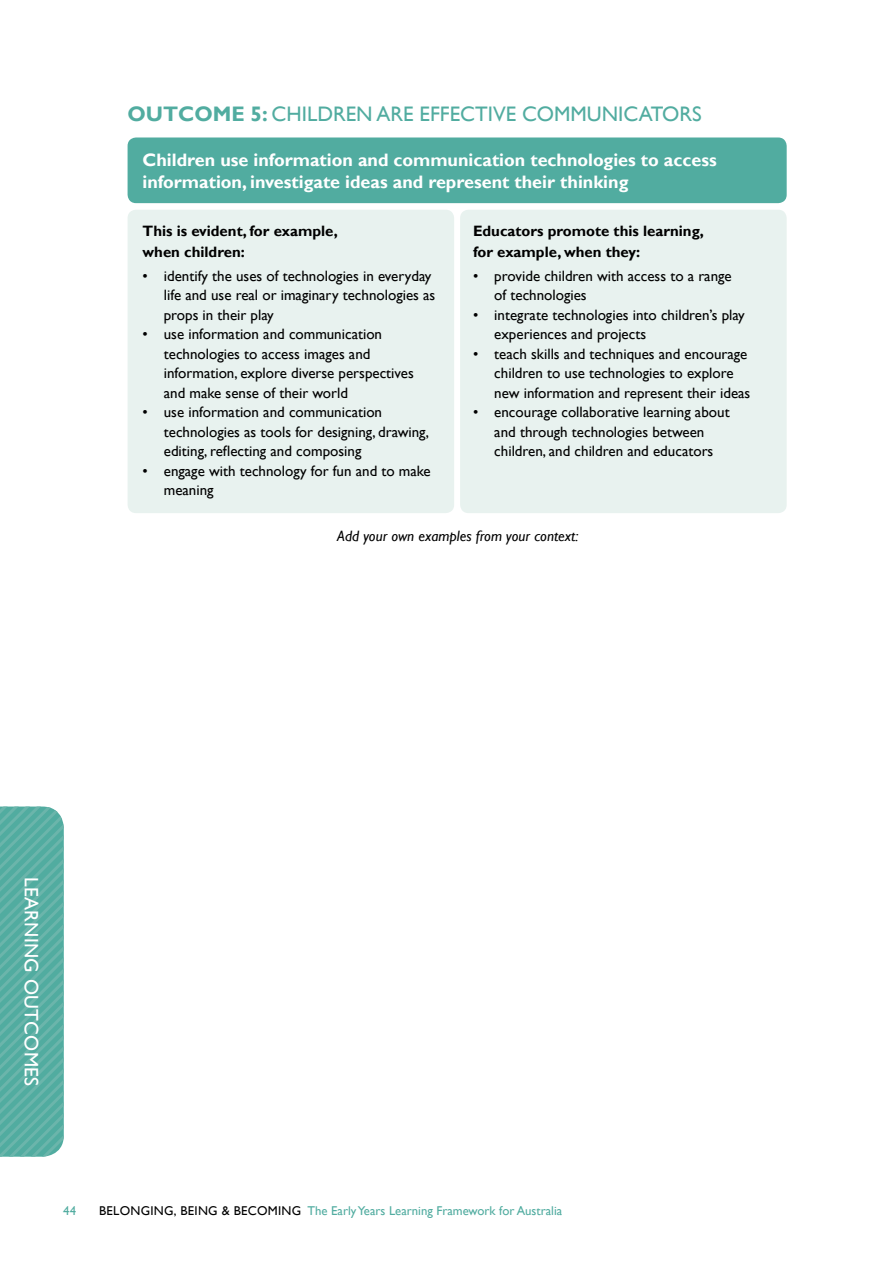
<style>
.page{position:relative;width:893px;height:1263px;background:#fff}
.page>*{position:absolute;margin:0;border:0;box-sizing:border-box;transform-origin:0 0}
.t1{font:21px "Gill Sans";color:#51aca0}
.t2{font:700 21px "Gill Sans";color:#51aca0}
.t3{font:19.5px "Gill Sans";letter-spacing:.015em;color:#fff}
.t4{font:700 18px/21.6px "Gill Sans";color:#fff}
.t5{font:15px/19.5px "Gill Sans";color:#000}
.t6{font:700 15px/21px "Gill Sans";color:#000}
.t7{font:italic 15px "Gill Sans";color:#000}
.t8{font:12.75px "Gill Sans";color:#51aca0}
.s1{font-weight:400}
.s2{color:#000}
</style>
<div class="page">
<div style="left:128px;top:210px;width:326px;height:303px;background:#e8f2ef;border-radius:9px"></div>
<div style="left:460px;top:210px;width:327px;height:303px;background:#e8f2ef;border-radius:9px"></div>
<div style="left:128px;top:137px;width:659px;height:66px;background:#51aca0;border-radius:9px"></div>
<svg style="left:0;top:806px;width:64px;height:351px"></svg>
<h1 class="t2" style="left:128px;top:101px;width:187px">Outcome 5: <span class="s1">Children</span></h1>
<h1 class="t1" style="left:376px;top:102px;width:14px">are</h1>
<h1 class="t1" style="left:419px;top:102px;width:12px">effective</h1>
<h1 class="t1" style="left:522px;top:102px;width:17px">comm</h1>
<h1 class="t1" style="left:587px;top:102px;width:29px">unicators</h1>
<p class="t4" style="left:143px;top:150px;width:576px">Children use information and communication technologies to access information, investigate ideas and represent their thinking</p>
<p class="t6" style="left:143px;top:221px;width:197px">This is evident, for example, when children:</p>
<p class="t5" style="left:164px;top:266px;width:273px;text-indent:-21px">• identify the uses of technologies in everyday life and use real or imaginary technologies as props in their play</p>
<p class="t5" style="left:164px;top:325px;width:251px;text-indent:-21px">• use information and communication technologies to access images and information, explore diverse perspectives and make sense of their world</p>
<p class="t5" style="left:164px;top:403px;width:267px;text-indent:-21px">• use information and communication technologies as tools for designing, drawing, editing, reflecting and composing</p>
<p class="t5" style="left:164px;top:461px;width:268px;text-indent:-21px">• engage with technology for fun and to make meaning</p>
<p class="t6" style="left:473px;top:221px;width:232px">Educators promote this learning, for example, when they:</p>
<p class="t5" style="left:494px;top:266px;width:239px;text-indent:-21px">• provide children with access to a range of technologies</p>
<p class="t5" style="left:494px;top:305px;width:252px;text-indent:-21px">• integrate technologies into children’s play experiences and projects</p>
<p class="t5" style="left:494px;top:344px;width:258px;text-indent:-21px">• teach skills and techniques and encourage children to use technologies to explore new information and represent their ideas</p>
<p class="t5" style="left:473px;top:403px;width:258px;text-align:center">• encourage collaborative learning about and through technologies between children, and children and educators</p>
<p class="t7" style="left:337px;top:527px;width:243px">Add your own examples from your context:</p>
<h2 class="t3" style="left:43px;top:877px;width:211px;rotate:90deg">LEARNING OUTCOMES</h2>
<p class="t8" style="left:63px;top:1204px;width:15px">44</p>
<p class="t8" style="left:99px;top:1204px;width:465px"><span class="s2">BELONGING, BEING &amp; BECOMING</span> The Early Years Learning Framework for Australia</p>
</div>
